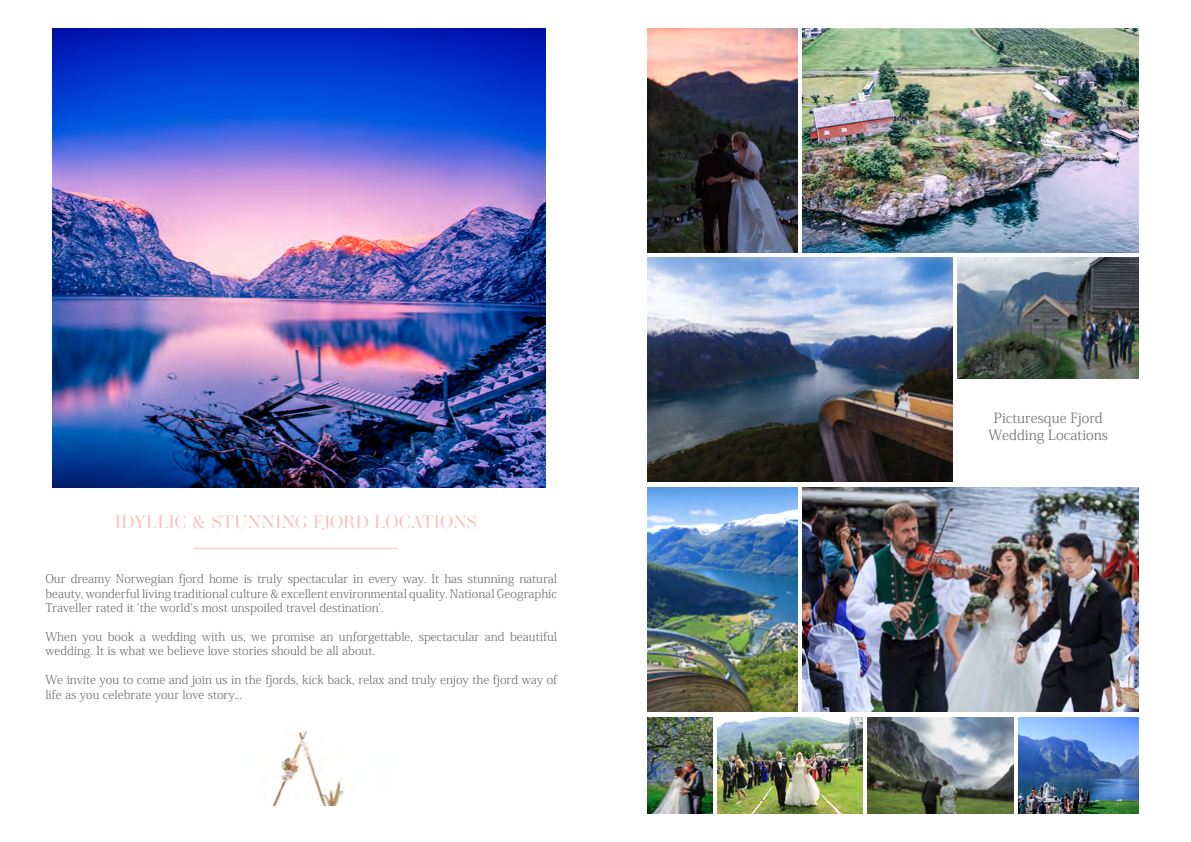
<style>
.page{position:relative;width:1191px;height:842px;background:#fff}
.page>*{position:absolute;margin:0;border:0;box-sizing:border-box;transform-origin:0 0}
.t1{font:18px "Operetta 18";letter-spacing:-.01em;color:#fabfba}
.t2{font:300 14px/16.8px "Koz Min Pro";color:#6d6e71;text-align:center}
.t3{font:300 12px/14.4px "Koz Min Pro";color:#6d6e71}
</style>
<div class="page">
<img style="left:647px;top:28px;width:150px;height:224px">
<img style="left:647px;top:487px;width:150px;height:224px">
<img style="left:802px;top:487px;width:336px;height:224px">
<img style="left:647px;top:717px;width:65px;height:97px">
<img style="left:717px;top:717px;width:145px;height:97px">
<img style="left:868px;top:717px;width:145px;height:97px">
<hr style="left:193px;top:548px;width:204px;height:1px;background:#fabfba">
<img style="left:52px;top:28px;width:493px;height:459px">
<img style="left:957px;top:258px;width:181px;height:120px">
<img style="left:647px;top:258px;width:305px;height:224px">
<img style="left:1018px;top:717px;width:120px;height:97px">
<img style="left:802px;top:28px;width:336px;height:224px">
<img style="left:272px;top:730px;width:72px;height:76px">
<h1 class="t1" style="left:115px;top:511px;width:364px">IDYLLIC &amp; STUNNING FJORD LOCATIONS</h1>
<p class="t3" style="left:45px;top:571px;width:513px;text-align:justify">Our dreamy Norwegian fjord home is truly spectacular in every way. It has stunning natural beauty, wonderful living traditional culture &amp; excellent environmental quality. National Geographic Traveller rated it 'the world's most unspoiled travel destination'.</p>
<p class="t3" style="left:45px;top:629px;width:513px">When you book a wedding with us, we promise an unforgettable, spectacular and beautiful wedding. It is what we believe love stories should be all about.</p>
<p class="t3" style="left:45px;top:672px;width:513px">We invite you to come and join us in the fjords, kick back, relax and truly enjoy the fjord way of life as you celebrate your love story...</p>
<p class="t2" style="left:988px;top:409px;width:121px">Picturesque Fjord<br>Wedding Locations</p>
</div>
